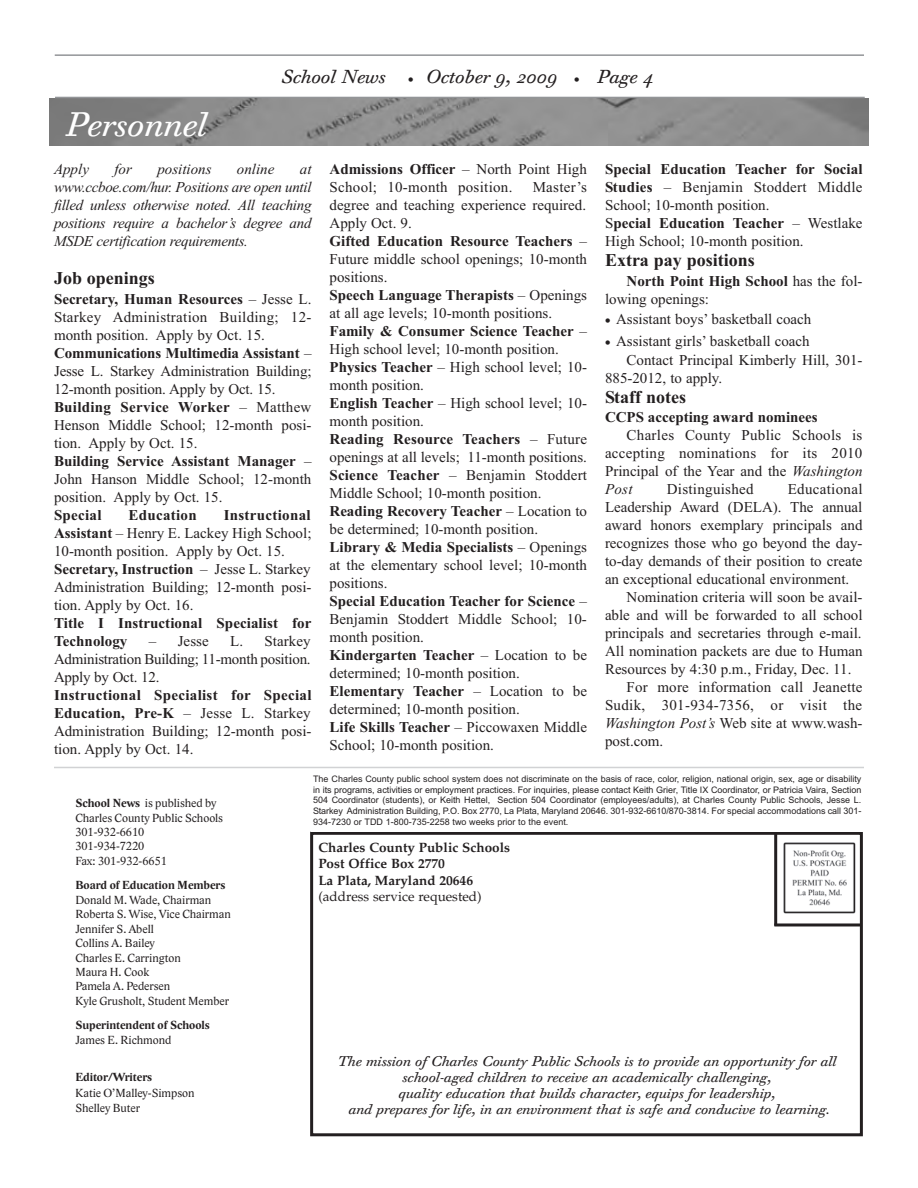
<style>
.page{position:relative;width:918px;height:1188px;background:#fff}
.page>*{position:absolute;margin:0;border:0;box-sizing:border-box;transform-origin:0 0}
.t1{font:italic 32.55px "Walbaum Text OT";color:#fff}
.t2{font:700 18px "Times New Roman";color:#231f20}
.t3{font:italic 18px "Walbaum Text OT";color:#231f20}
.t4{font:15px/18px "Times New Roman";color:#231f20}
.t5{font:italic 15px/18px "Times New Roman";letter-spacing:-.02em;color:#231f20;text-align:justify}
.t6{font:15px/18px "Times New Roman";letter-spacing:.02em;color:#231f20}
.t7{font:700 15px/18px "Times New Roman";letter-spacing:.005em;color:#231f20}
.t8{font:italic 15px "Times New Roman";color:#231f20}
.t9{font:italic 13.5px/16.2px "Walbaum Text OT";color:#231f20;text-align:center}
.t10{font:700 13.5px/16.4px "Palatino";color:#231f20}
.t11{font:13.5px "Palatino";color:#231f20}
.t12{font:12px/14.4px "Lido STFCE";color:#231f20}
.t13{font:700 12px "Lido STFCE";color:#231f20}
.t14{font:9px/10.8px "Arial";color:#231f20;text-align:justify}
.s1{font-size:10.5px}
.s2{font-weight:700}
.s3{font-family:"Walbaum Text OT";font-style:italic;font-size:10.5px}
.s4{font-style:italic}
</style>
<div class="page">
<div style="left:310px;top:832px;width:553px;height:304px;border:3px solid #231f20"></div>
<hr style="left:774px;top:833px;width:3px;height:93px;background:#231f20">
<hr style="left:774px;top:923px;width:87px;height:3px;background:#231f20">
<hr style="left:54px;top:767px;width:810px;height:1px;background:#d1d2d4">
<img style="left:50px;top:98px;width:819px;height:47px">
<hr style="left:55px;top:54px;width:809px;height:2px;background:#939598">
<hr style="left:55px;top:97px;width:810px;height:1px;background:#939598">
<img style="left:783px;top:842px;width:73px;height:72px">
<h1 class="t1" style="left:65px;top:113px;width:143px">Personnel</h1>
<p class="t3" style="left:281px;top:70px;width:106px">School News</p>
<p class="t3" style="left:408px;top:70px;width:246px"><span class="s1">•</span> October 9, 2009 <span class="s1">•</span> Page 4</p>
<p class="t5" style="left:54px;top:160px;width:36px">Apply</p>
<p class="t5" style="left:114px;top:160px;width:19px">for</p>
<p class="t8" style="left:157px;top:160px;width:56px">positions</p>
<p class="t5" style="left:237px;top:160px;width:39px">online</p>
<p class="t5" style="left:54px;top:160px;width:259px;text-indent:246px">at www.ccboe.com/hur. Positions are open until filled unless otherwise noted. All teaching positions require a bachelor’s degree and MSDE certification requirements.</p>
<p class="t2" style="left:54px;top:267px;width:102px">Job openings</p>
<p class="t4" style="left:54px;top:289px;width:259px"><span class="s2">Secretary, Human Resources</span> – Jesse L.<br>Starkey Administration Building; 12- month position. Apply by Oct. 15.<br><span class="s2">Communications Multimedia Assistant</span> – Jesse L. Starkey Administration Building; 12-month position. Apply by Oct. 15.<br><span class="s2">Building Service Worker</span> – Matthew Henson Middle School; 12-month posi&shy;tion. Apply by Oct. 15.<br><span class="s2">Building Service Assistant Manager</span> – John Hanson Middle School; 12-month position. Apply by Oct. 15.</p>
<p class="t7" style="left:54px;top:505px;width:49px">Special</p>
<p class="t7" style="left:129px;top:505px;width:70px">Education</p>
<p class="t4" style="left:54px;top:505px;width:259px;text-indent:170px"><span class="s2">Instructional Assistant</span> – Henry E. Lackey High School; 10-month position. Apply by Oct. 15.<br><span class="s2">Secretary, Instruction</span> – Jesse L. Starkey Administration Building; 12-month posi&shy;tion. Apply by Oct. 16.</p>
<p class="t7" style="left:54px;top:613px;width:259px">Title I Instructional Specialist for<br>Technology</p>
<p class="t4" style="left:54px;top:631px;width:258px;text-align:justify;text-indent:176px">L. Starkey Administration Building; 11-month position.<br>Apply by Oct. 12.</p>
<p class="t4" style="left:54px;top:685px;width:259px;text-align:justify"><span class="s2">Instructional Specialist for Special Education, Pre-K</span> – Jesse L. Starkey Administration Building; 12-month posi&shy;tion. Apply by Oct. 14.</p>
<p class="t4" style="left:149px;top:631px;width:62px">– Jesse</p>
<p class="t6" style="left:330px;top:160px;width:259px"><span class="s2">Admissions Officer</span> – North Point High<br>School; 10-month position.</p>
<p class="t4" style="left:330px;top:178px;width:259px;text-indent:203px">Master’s degree and teaching experience required.<br>Apply Oct. 9.<br><span class="s2">Gifted Education Resource Teachers</span> –<br>Future middle school openings; 10-month positions.<br><span class="s2">Speech Language Therapists</span> – Openings at all age levels; 10-month positions.<br><span class="s2">Family &amp; Consumer Science Teacher</span> –<br>High school level; 10-month position.<br><span class="s2">Physics Teacher</span> – High school level; 10- month position.<br><span class="s2">English Teacher</span> – High school level; 10- month position.<br><span class="s2">Reading Resource Teachers</span> – Future openings at all levels; 11-month positions.<br><span class="s2">Science Teacher</span> – Benjamin Stoddert<br>Middle School; 10-month position.<br><span class="s2">Reading Recovery Teacher</span> – Location to be determined; 10-month position.<br><span class="s2">Library &amp; Media Specialists</span> – Openings at the elementary school level; 10-month positions.<br><span class="s2">Special Education Teacher for Science</span> –<br>Benjamin Stoddert Middle School; 10- month position.<br><span class="s2">Kindergarten Teacher</span> – Location to be determined; 10-month position.<br><span class="s2">Elementary Teacher</span> – Location to be determined; 10-month position.<br><span class="s2">Life Skills Teacher</span> – Piccowaxen Middle<br>School; 10-month position.</p>
<p class="t4" style="left:605px;top:160px;width:259px"><span class="s2">Special Education Teacher for Social Studies</span> – Benjamin Stoddert Middle School; 10-month position.<br>S<span class="s2">pecial Education Teacher</span> – Westlake High School; 10-month position.</p>
<p class="t2" style="left:605px;top:249px;width:151px">Extra pay positions</p>
<p class="t4" style="left:605px;top:271px;width:259px;text-indent:22px"><span class="s2">North Point High School</span> has the fol&shy;lowing openings:</p>
<p class="t4" style="left:605px;top:310px;width:208px"><span class="s3">•</span> Assistant boys’ basketball coach</p>
<p class="t4" style="left:605px;top:332px;width:206px"><span class="s3">•</span> Assistant girls’ basketball coach</p>
<p class="t4" style="left:627px;top:351px;width:237px">Contact Principal Kimberly Hill, 301-</p>
<p class="t4" style="left:605px;top:369px;width:119px">885-2012, to apply.</p>
<p class="t2" style="left:605px;top:386px;width:83px">Staff notes</p>
<p class="t7" style="left:605px;top:408px;width:214px">CCPS accepting award nominees</p>
<p class="t4" style="left:605px;top:426px;width:259px;text-align:justify;text-indent:22px">Charles County Public Schools is accepting nominations for its 2010<br>Principal of the Year and the <span class="s4">Washington Post</span></p>
<p class="t6" style="left:667px;top:480px;width:88px">Distinguished</p>
<p class="t6" style="left:788px;top:480px;width:76px">Educational</p>
<p class="t4" style="left:605px;top:498px;width:259px">Leadership Award (DELA). The annual</p>
<p class="t4" style="left:605px;top:516px;width:259px">award honors exemplary principals and</p>
<p class="t4" style="left:605px;top:534px;width:259px">recognizes those who go beyond the day-</p>
<p class="t4" style="left:605px;top:552px;width:259px">to-day demands of their position to create</p>
<p class="t4" style="left:605px;top:570px;width:246px">an exceptional educational environment.</p>
<p class="t4" style="left:627px;top:588px;width:237px">Nomination criteria will soon be avail-</p>
<p class="t4" style="left:605px;top:606px;width:259px">able and will be forwarded to all school</p>
<p class="t4" style="left:605px;top:624px;width:258px">principals and secretaries through e-mail.</p>
<p class="t4" style="left:605px;top:642px;width:259px">All nomination packets are due to Human</p>
<p class="t4" style="left:605px;top:660px;width:248px">Resources by 4:30 p.m., Friday, Dec. 11.</p>
<p class="t4" style="left:627px;top:678px;width:237px">For more information call Jeanette</p>
<p class="t6" style="left:605px;top:696px;width:259px">Sudik, 301-934-7356, or visit the</p>
<p class="t4" style="left:605px;top:714px;width:259px"><span class="s4">Washington Post’s</span> Web site at www.wash-</p>
<p class="t4" style="left:605px;top:732px;width:60px">post.com.</p>
<p class="t12" style="left:75px;top:796px;width:149px"><span class="s2">School News</span> is published by<br>Charles County Public Schools<br>301-932-6610<br>301-934-7220<br>Fax: 301-932-6651</p>
<p class="t13" style="left:75px;top:878px;width:152px">Board of Education Members</p>
<p class="t12" style="left:75px;top:893px;width:157px">Donald M. Wade, Chairman<br>Roberta S. Wise, Vice Chairman<br>Jennifer S. Abell<br>Collins A. Bailey<br>Charles E. Carrington<br>Maura H. Cook<br>Pamela A. Pedersen<br>Kyle Grusholt, Student Member</p>
<p class="t13" style="left:75px;top:1018px;width:136px">Superintendent of Schools</p>
<p class="t12" style="left:75px;top:1033px;width:97px">James E. Richmond</p>
<p class="t13" style="left:75px;top:1070px;width:78px">Editor/Writers</p>
<p class="t12" style="left:75px;top:1086px;width:121px">Katie O’Malley-Simpson<br>Shelley Buter</p>
<p class="t14" style="left:313px;top:773px;width:550px">The Charles County public school system does not discriminate on the basis of race, color, religion, national origin, sex, age or disability in its programs, activities or employment practices. For inquiries, please contact Keith Grier, Title IX Coordinator, or Patricia Vaira, Section 504 Coordinator (students), or Keith Hettel, Section 504 Coordinator (employees/adults), at Charles County Public Schools, Jesse L.<br>Starkey Administration Building, P.O. Box 2770, La Plata, Maryland 20646. 301-932-6610/870-3814. For special accommodations call 301- 934-7230 or TDD 1-800-735-2258 two weeks prior to the event.</p>
<p class="t10" style="left:318px;top:839px;width:193px">Charles County Public Schools<br>Post Office Box 2770<br>La Plata, Maryland 20646</p>
<p class="t11" style="left:318px;top:889px;width:165px">(address service requested)</p>
<p class="t9" style="left:337px;top:1055px;width:500px">The mission of Charles County Public Schools is to provide an opportunity for all school-aged children to receive an academically challenging,<br>quality education that builds character, equips for leadership,<br>and prepares for life, in an environment that is safe and conducive to learning.</p>
</div>
